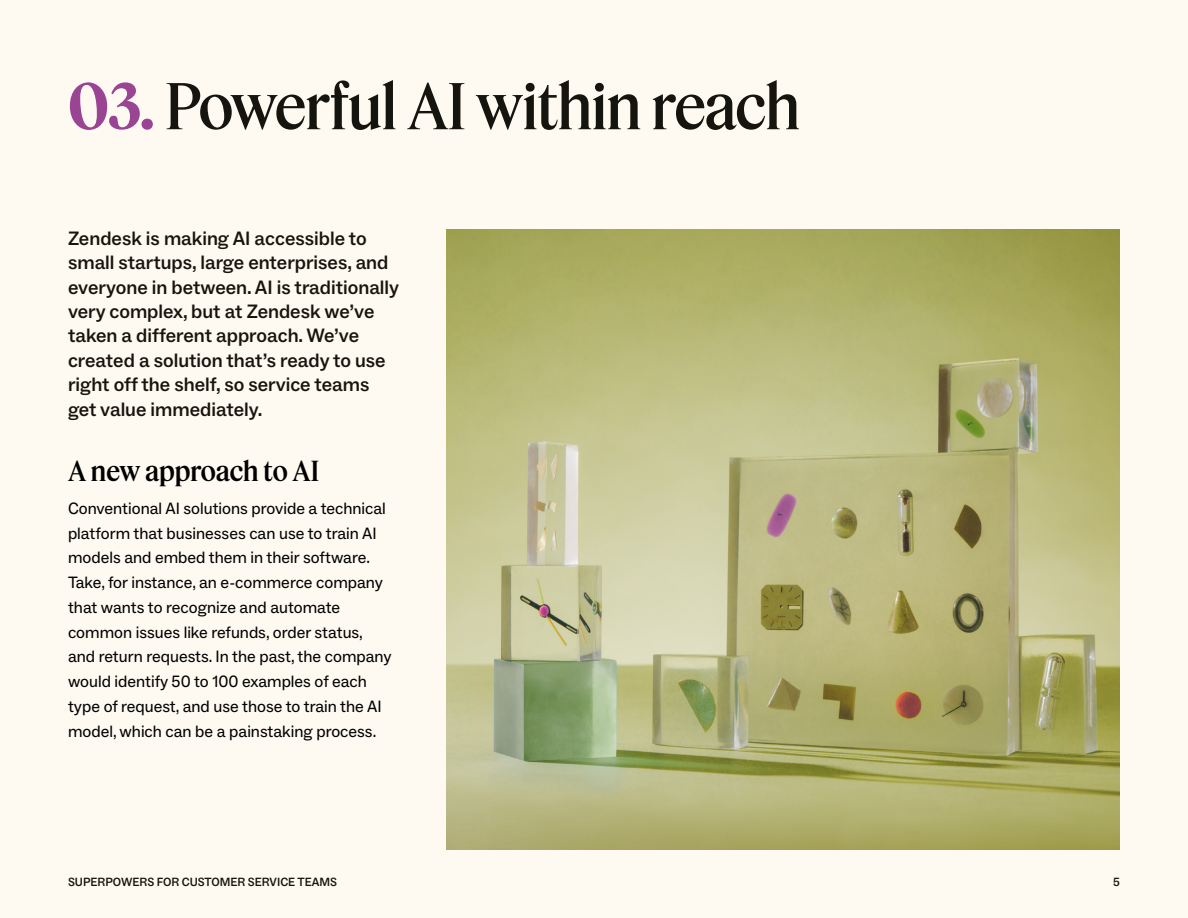
<style>
.page{position:relative;width:1188px;height:918px;background:#fefaf2}
.page>*{position:absolute;margin:0;border:0;box-sizing:border-box;transform-origin:0 0}
.t1{font:500 61.5px "Feature Display";color:#16140e}
.t2{font:500 27px "Feature Deck";color:#000}
.t3{font:500 19.5px/24.3px "Zendesk Social";color:#16140c}
.t4{font:16.5px/24.8px "Zendesk Social";color:#000}
.t5{font:500 12px "Zendesk Social";color:#16140c}
.s1{font-family:"Feature Deck";font-weight:700;color:#994593}
</style>
<div class="page">
<img style="left:446px;top:230px;width:674px;height:620px">
<h1 class="t1" style="left:68px;top:63px;width:733px"><span class="s1">03.</span> Powerful AI within reach</h1>
<p class="t3" style="left:68px;top:227px;width:333px">Zendesk is making AI accessible to small startups, large enterprises, and everyone in between. AI is traditionally very complex, but at Zendesk we’ve taken a different approach. We’ve created a solution that’s ready to use right off the shelf, so service teams get value immediately.</p>
<h2 class="t2" style="left:68px;top:451px;width:253px">A new approach to AI</h2>
<p class="t4" style="left:68px;top:496px;width:325px">Conventional AI solutions provide a technical platform that businesses can use to train AI models and embed them in their software.<br>Take, for instance, an e-commerce company that wants to recognize and automate common issues like refunds, order status, and return requests. In the past, the company would identify 50 to 100 examples of each type of request, and use those to train the AI model, which can be a painstaking process.</p>
<p class="t5" style="left:68px;top:875px;width:271px">SUPERPOWERS FOR CUSTOMER SERVICE TEAMS</p>
<p class="t5" style="left:1113px;top:875px;width:8px">5</p>
</div>
